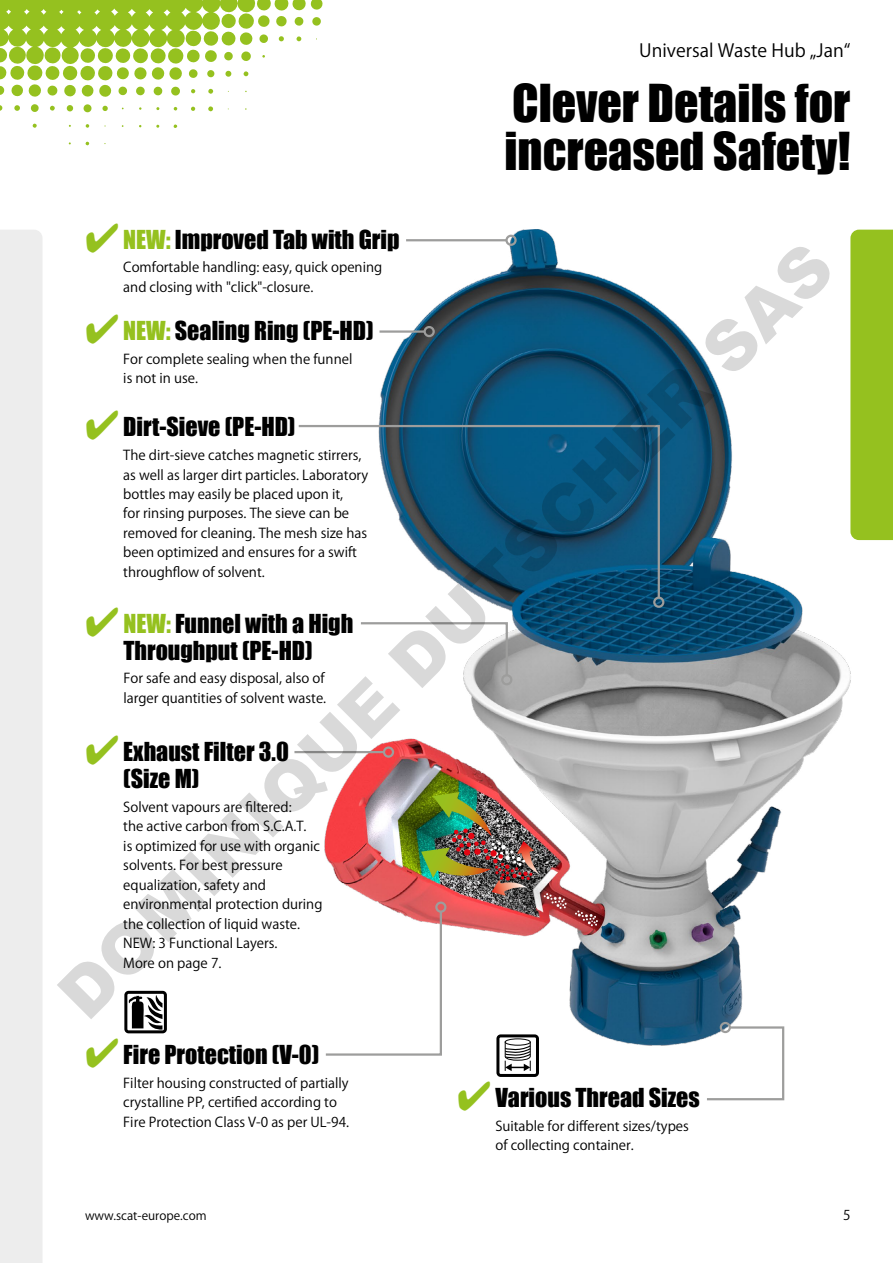
<style>
.page{position:relative;width:893px;height:1263px;background:#fff}
.page>*{position:absolute;margin:0;border:0;box-sizing:border-box;transform-origin:0 0}
.t1{font:900 67.95px "Arial";color:rgb(0 0 0/.15)}
.SC_Überschrift_2{font:48px/48px "Impact";color:#000}
.t2{font:24px/27px "Impact";color:#000}
.SC_Seitennavigation{font:18px "Koz Go Pr 6 N";color:#000}
.SC_Fliesstext_Bullet{font:13.5px/19.5px "Koz Go Pr 6 N";color:#000}
.t3{font:12px "Koz Go Pr 6 N";color:#000}
.s1{color:#95c11f}
</style>
<div class="page">
<img style="left:294px;top:229px;width:599px;height:817px">
<svg style="left:575px;top:910px;width:23px;height:16px"></svg>
<div style="left:850px;top:230px;width:43px;height:310px;background:#95c11f"></div>
<div style="left:0;top:230px;width:42px;height:1033px;background:#ededed"></div>
<hr style="left:406px;top:239px;width:100px;height:2px;background:#9d9d9c">
<div style="left:505px;top:235px;width:12px;height:11px;border:2px solid #9d9d9c;border-radius:50%"></div>
<hr style="left:379px;top:330px;width:46px;height:3px;background:#9d9d9c">
<div style="left:424px;top:326px;width:11px;height:11px;border:2px solid #9d9d9c;border-radius:50%"></div>
<hr style="left:294px;top:751px;width:90px;height:2px;background:#9d9d9c">
<div style="left:383px;top:746px;width:11px;height:12px;border:2px solid #9d9d9c;border-radius:50%"></div>
<svg style="left:359px;top:621px;width:150px;height:56px"></svg>
<div style="left:501px;top:674px;width:11px;height:11px;border:2px solid #9d9d9c;border-radius:50%"></div>
<svg style="left:705px;top:1025px;width:80px;height:76px"></svg>
<div style="left:720px;top:1022px;width:11px;height:11px;border:2px solid #9d9d9c;border-radius:50%"></div>
<svg style="left:296px;top:424px;width:365px;height:176px"></svg>
<div style="left:653px;top:597px;width:11px;height:11px;border:2px solid #9d9d9c;border-radius:50%"></div>
<svg style="left:0;top:0;width:323px;height:146px"></svg>
<img style="left:324px;top:792px;width:243px;height:285px">
<svg style="left:124px;top:991px;width:43px;height:42px"></svg>
<p class="SC_Seitennavigation" style="left:639px;top:40px;width:213px">Universal Waste Hub „Jan“</p>
<p class="SC_Überschrift_2" style="left:504px;top:78px;width:347px">Clever Details for increased Safety!</p>
<p class="t2" style="left:85px;top:225px;width:316px"><span class="s1">✔ NEW:</span> Improved Tab with Grip</p>
<p class="SC_Fliesstext_Bullet" style="left:123px;top:258px;width:260px">Comfortable handling: easy, quick opening and closing with "click"-closure.</p>
<h1 class="t1" style="left:35px;top:971px;width:1063px;rotate:-45deg">DOMINIQUE DUTSCHER SAS</h1>
<p class="t2" style="left:85px;top:316px;width:290px"><span class="s1">✔ NEW:</span> Sealing Ring (PE-HD)</p>
<p class="SC_Fliesstext_Bullet" style="left:123px;top:349px;width:231px">For complete sealing when the funnel is not in use.</p>
<p class="t2" style="left:85px;top:413px;width:212px"><span class="s1">✔</span> Dirt-Sieve (PE-HD)</p>
<p class="SC_Fliesstext_Bullet" style="left:123px;top:446px;width:246px">The dirt-sieve catches magnetic stirrers, as well as larger dirt particles. Laboratory bottles may easily be placed upon it,<br>for rinsing purposes. The sieve can be removed for cleaning. The mesh size has been optimized and ensures for a swift throughflow of solvent.</p>
<p class="t2" style="left:85px;top:609px;width:270px;text-align:center"><span class="s1">✔ NEW:</span> Funnel with a High<br>Throughput (PE-HD)</p>
<p class="SC_Fliesstext_Bullet" style="left:123px;top:669px;width:204px">For safe and easy disposal, also of larger quantities of solvent waste.</p>
<p class="t2" style="left:123px;top:737px;width:167px;text-indent:-38px"><span class="s1">✔</span> Exhaust Filter 3.0 (Size M)</p>
<p class="SC_Fliesstext_Bullet" style="left:123px;top:797px;width:201px">Solvent vapours are filtered:<br>the active carbon from S.C.A.T.<br>is optimized for use with organic solvents. For best pressure equalization, safety and environmental protection during the collection of liquid waste.<br>NEW: 3 Functional Layers.<br>More on page 7.</p>
<p class="t2" style="left:85px;top:1040px;width:236px"><span class="s1">✔</span> Fire Protection (V-0)</p>
<p class="SC_Fliesstext_Bullet" style="left:123px;top:1073px;width:227px">Filter housing constructed of partially crystalline PP, certified according to<br>Fire Protection Class V-0 as per UL-94.</p>
<p class="t2" style="left:457px;top:1083px;width:244px"><span class="s1">✔</span> Various Thread Sizes</p>
<p class="SC_Fliesstext_Bullet" style="left:495px;top:1116px;width:195px">Suitable for different sizes/types of collecting container.</p>
<p class="t3" style="left:85px;top:1209px;width:123px">www.scat-europe.com</p>
<p class="SC_Fliesstext_Bullet" style="left:843px;top:1206px;width:9px">5</p>
</div>
